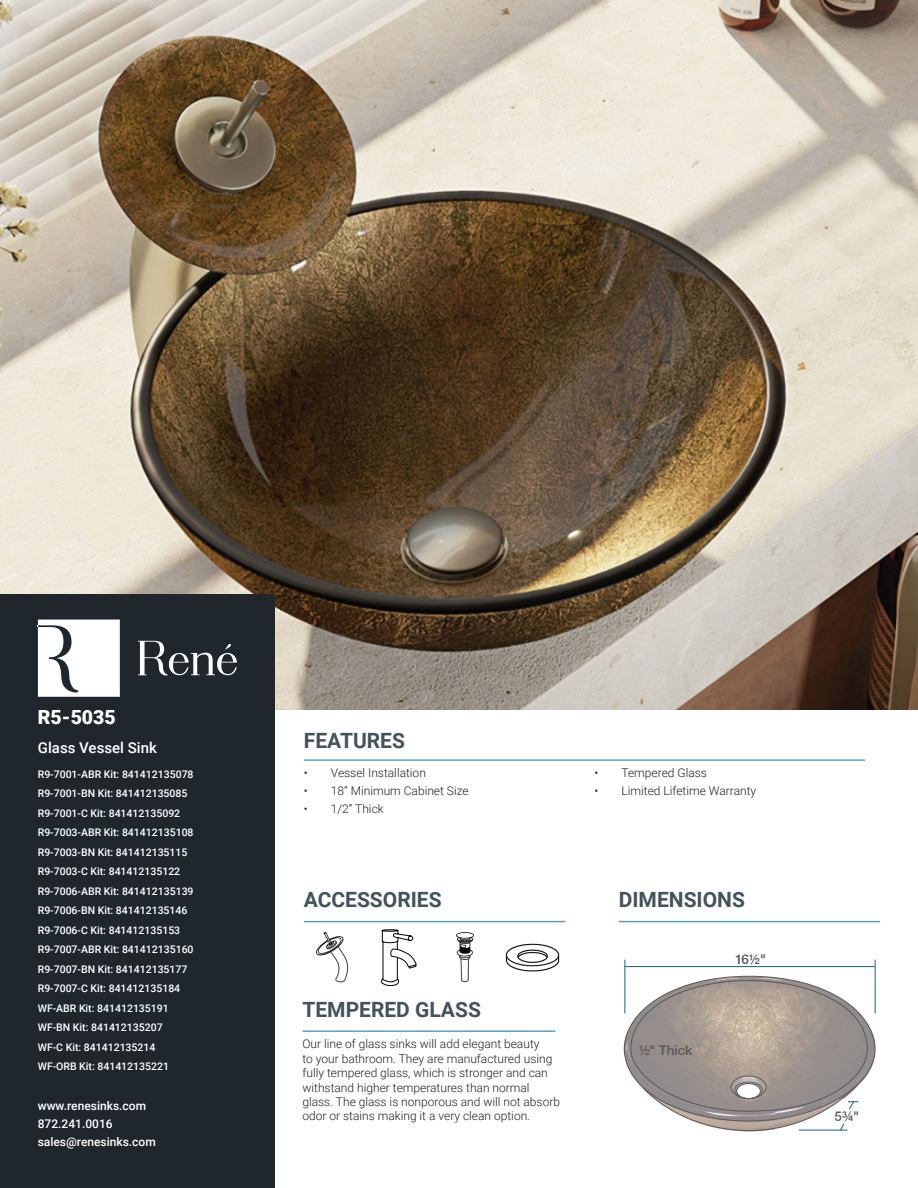
<style>
.page{position:relative;width:918px;height:1188px;background:#fff}
.page>*{position:absolute;margin:0;border:0;box-sizing:border-box;transform-origin:0 0}
.t1{font:700 21px "Roboto";color:#42535b}
.t2{font:900 19.5px "Roboto";color:#fff}
.t3{font:500 15px "Roboto";color:#fff}
.t4{font:500 13.5px "Helvetica Neue LT Com";color:#595959}
.t5{font:500 13.5px "Helvetica Neue LT Com";color:#5f6060}
.t6{font:300 12px/14.4px "Roboto";color:#231f20}
.t7{font:500 12px/18px "Roboto";color:#fff}
.t8{font:500 10.5px/19.5px "Roboto";color:#fff}
</style>
<div class="page">
<img style="left:0;top:0;width:918px;height:709px">
<img style="left:623px;top:959px;width:253px;height:115px">
<hr style="left:624px;top:966px;width:251px;height:1px;background:#16637a">
<hr style="left:875px;top:960px;width:1px;height:54px;background:#16637a">
<hr style="left:624px;top:960px;width:1px;height:54px;background:#16637a">
<svg style="left:630px;top:980px;width:238px;height:152px"></svg>
<div style="left:736px;top:1083px;width:25px;height:16px;border:1px solid #595959;border-radius:50%"></div>
<hr style="left:304px;top:921px;width:261px;height:1px;background:#599fc7">
<hr style="left:619px;top:921px;width:261px;height:1px;background:#599fc7">
<hr style="left:302px;top:1030px;width:254px;height:2px;background:#599fc7">
<hr style="left:304px;top:759px;width:561px;height:2px;background:#599fc7">
<svg style="left:381px;top:930px;width:36px;height:56px"></svg>
<img style="left:316px;top:931px;width:32px;height:52px">
<img style="left:456px;top:932px;width:18px;height:51px">
<img style="left:505px;top:943px;width:55px;height:29px">
<div style="left:0;top:594px;width:275px;height:594px;background:#20272c"></div>
<svg style="left:138px;top:641px;width:99px;height:35px"></svg>
<svg style="left:38px;top:620px;width:82px;height:77px;background:#eaebeb"></svg>
<h2 class="t2" style="left:38px;top:703px;width:79px">R5-5035</h2>
<h3 class="t3" style="left:38px;top:737px;width:120px">Glass Vessel Sink</h3>
<p class="t8" style="left:38px;top:764px;width:157px">R9-7001-ABR Kit: 841412135078<br>R9-7001-BN Kit: 841412135085<br>R9-7001-C Kit: 841412135092<br>R9-7003-ABR Kit: 841412135108<br>R9-7003-BN Kit: 841412135115<br>R9-7003-C Kit: 841412135122<br>R9-7006-ABR Kit: 841412135139<br>R9-7006-BN Kit: 841412135146<br>R9-7006-C Kit: 841412135153<br>R9-7007-ABR Kit: 841412135160<br>R9-7007-BN Kit: 841412135177<br>R9-7007-C Kit: 841412135184<br>WF-ABR Kit: 841412135191<br>WF-BN Kit: 841412135207<br>WF-C Kit: 841412135214<br>WF-ORB Kit: 841412135221</p>
<p class="t7" style="left:38px;top:1097px;width:120px">www.renesinks.com<br>872.241.0016 sales@renesinks.com</p>
<h1 class="t1" style="left:304px;top:725px;width:103px">FEATURES</h1>
<p class="t6" style="left:304px;top:765px;width:124px">• Vessel Installation</p>
<p class="t6" style="left:304px;top:783px;width:166px">• 18” Minimum Cabinet Size</p>
<p class="t6" style="left:304px;top:801px;width:81px">• 1/2” Thick</p>
<p class="t6" style="left:595px;top:765px;width:114px">• Tempered Glass</p>
<p class="t6" style="left:595px;top:783px;width:163px">• Limited Lifetime Warranty</p>
<h1 class="t1" style="left:304px;top:885px;width:139px">ACCESSORIES</h1>
<h1 class="t1" style="left:619px;top:885px;width:128px">DIMENSIONS</h1>
<h1 class="t1" style="left:302px;top:995px;width:180px">TEMPERED GLASS</h1>
<p class="t6" style="left:302px;top:1036px;width:259px">Our line of glass sinks will add elegant beauty<br>to your bathroom. They are manufactured using fully tempered glass, which is stronger and can withstand higher temperatures than normal glass. The glass is nonporous and will not absorb odor or stains making it a very clean option.</p>
<p class="t4" style="left:639px;top:1042px;width:55px">½" Thick</p>
<p class="t4" style="left:735px;top:951px;width:33px">16½"</p>
<p class="t5" style="left:835px;top:1108px;width:26px">5¾"</p>
</div>
